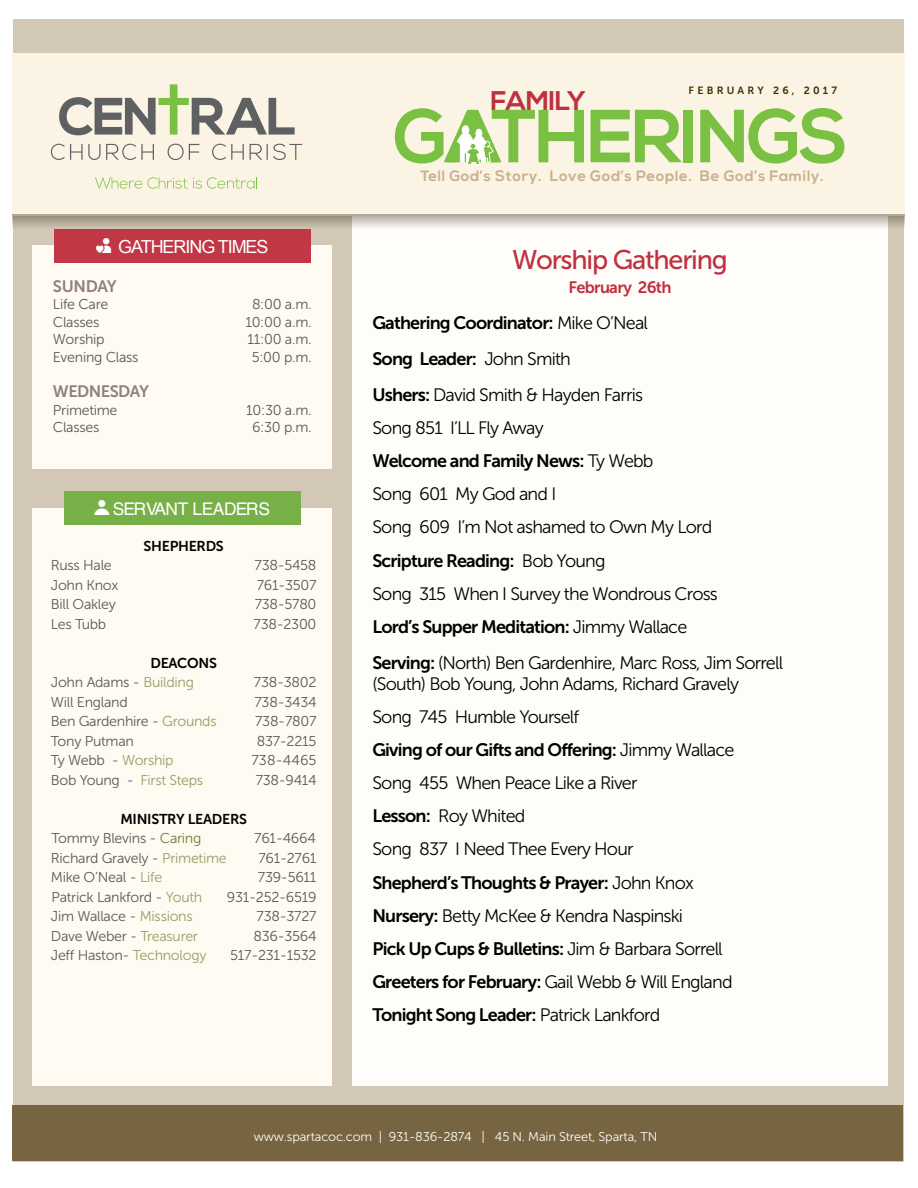
<style>
.page{position:relative;width:918px;height:1188px;background:#fff}
.page>*{position:absolute;margin:0;border:0;box-sizing:border-box;transform-origin:0 0}
.t1{font:27px "Museo Sans 500";letter-spacing:-.045em;color:#bf313f}
.t2{font:700 27px "Nexa";letter-spacing:-.02em;color:#bf313f}
.t3{font:18px/33.2px "Museo Sans 300";letter-spacing:-.045em;color:#000}
.t4{font:18px/33.2px "Museo Sans 700";letter-spacing:-.045em;color:#000}
.t5{font:18px "Arial";letter-spacing:-.06em;color:#fff}
.t6{font:16.5px "Museo Sans 700";color:#8f807d}
.t7{font:16.5px "Museo Sans 700";letter-spacing:-.045em;color:#bf313f}
.t8{font:700 15px "Nexa";letter-spacing:.04em;color:#c8b18b}
.t9{font:14.25px "Museo Sans 300";letter-spacing:-.02em;color:#555a5a}
.t10{font:14.25px "Museo Sans 700";letter-spacing:-.02em;color:#000}
.t11{font:14.25px "Museo Sans 300";letter-spacing:-.02em;color:#979d66}
.t12{font:12.75px "Museo Sans 300";letter-spacing:-.01em;color:#fffcf5}
.t13{font:10.5px "Museo Sans 700";letter-spacing:.31em;color:#413000}
.s1{color:#979d66}
.s2{color:#555a5a}
.s3{color:#727a36}
.s4{font-family:"Museo Sans 300"}
.s5{font-family:"Museo Sans 700"}
</style>
<div class="page">
<div style="left:13px;top:19px;width:891px;height:1142px;background:#d3c8b6"></div>
<div style="left:12px;top:1106px;width:891px;height:55px;background:#776441"></div>
<div style="left:352px;top:215px;width:536px;height:870px;background:#fffdfa"></div>
<div style="left:12px;top:53px;width:892px;height:162px;background:#fbf4e4"></div>
<svg style="left:51px;top:144px;width:251px;height:16px"></svg>
<svg style="left:59px;top:84px;width:236px;height:51px"></svg>
<svg style="left:95px;top:177px;width:162px;height:12px"></svg>
<svg style="left:591px;top:110px;width:90px;height:52px"></svg>
<div style="left:683px;top:110px;width:10px;height:52px;background:#7ac143"></div>
<svg style="left:700px;top:108px;width:144px;height:56px"></svg>
<svg style="left:395px;top:108px;width:189px;height:57px"></svg>
<div style="left:33px;top:508px;width:299px;height:577px;background:#fffbf2"></div>
<div style="left:64px;top:491px;width:236px;height:33px;background:#78b048"></div>
<div style="left:33px;top:246px;width:299px;height:223px;background:#fffbf2"></div>
<div style="left:54px;top:229px;width:256px;height:33px;background:#c13745"></div>
<h1 class="t2" style="left:490px;top:85px;width:97px">FAMILY</h1>
<p class="t13" style="left:689px;top:84px;width:20px">F ebruary</p>
<p class="t13" style="left:773px;top:84px;width:66px">26, 2017</p>
<p class="t5" style="left:96px;top:235px;width:174px">▼◆▲ GATHERING TIMES</p>
<p class="t6" style="left:53px;top:277px;width:12px">sunday</p>
<p class="t9" style="left:53px;top:297px;width:57px">Life Care</p>
<p class="t9" style="left:252px;top:297px;width:61px">8:00 a.m.</p>
<p class="t9" style="left:53px;top:314px;width:48px">Classes</p>
<p class="t9" style="left:245px;top:314px;width:68px">10:00 a.m.</p>
<p class="t9" style="left:53px;top:332px;width:53px">Worship</p>
<p class="t9" style="left:248px;top:332px;width:66px">11:00 a.m.</p>
<p class="t9" style="left:53px;top:349px;width:87px">Evening Class</p>
<p class="t9" style="left:252px;top:349px;width:61px">5:00 p.m.</p>
<p class="t6" style="left:53px;top:382px;width:27px">Wednesday</p>
<p class="t9" style="left:53px;top:402px;width:66px">Primetime</p>
<p class="t9" style="left:246px;top:402px;width:67px">10:30 a.m.</p>
<p class="t9" style="left:53px;top:420px;width:48px">Classes</p>
<p class="t9" style="left:252px;top:420px;width:61px">6:30 p.m.</p>
<p class="t10" style="left:144px;top:538px;width:82px">SHEPHERDS</p>
<p class="t9" style="left:51px;top:558px;width:63px">Russ Hale</p>
<p class="t9" style="left:255px;top:558px;width:64px">738-5458</p>
<p class="t9" style="left:51px;top:577px;width:69px">John Knox</p>
<p class="t9" style="left:257px;top:577px;width:61px">761-3507</p>
<p class="t9" style="left:51px;top:597px;width:67px">Bill Oakley</p>
<p class="t9" style="left:255px;top:597px;width:63px">738-5780</p>
<p class="t9" style="left:51px;top:616px;width:57px">Les Tubb</p>
<p class="t9" style="left:254px;top:616px;width:64px">738-2300</p>
<p class="t10" style="left:150px;top:655px;width:68px">DEACONS</p>
<p class="t9" style="left:51px;top:675px;width:145px">John Adams - <span class="s1">Building</span></p>
<p class="t9" style="left:254px;top:675px;width:64px">738-3802</p>
<p class="t9" style="left:51px;top:694px;width:78px">Will England</p>
<p class="t9" style="left:255px;top:694px;width:64px">738-3434</p>
<p class="t9" style="left:51px;top:714px;width:167px">Ben Gardenhire - <span class="s1">Grounds</span></p>
<p class="t9" style="left:255px;top:714px;width:63px">738-7807</p>
<p class="t9" style="left:51px;top:733px;width:85px">Tony Putman</p>
<p class="t9" style="left:257px;top:733px;width:61px">837-2215</p>
<p class="t9" style="left:51px;top:753px;width:124px">Ty Webb - <span class="s1">Worship</span></p>
<p class="t9" style="left:251px;top:753px;width:67px">738-4465</p>
<p class="t11" style="left:51px;top:772px;width:154px"><span class="s2">Bob Young -</span> First Steps</p>
<p class="t9" style="left:256px;top:772px;width:62px">738-9414</p>
<p class="t10" style="left:120px;top:811px;width:128px">MINISTRY LEADERS</p>
<p class="t9" style="left:52px;top:831px;width:151px">Tommy Blevins - <span class="s3">Caring</span></p>
<p class="t9" style="left:254px;top:831px;width:63px">761-4664</p>
<p class="t9" style="left:51px;top:850px;width:177px">Richard Gravely - <span class="s1">Primetime</span></p>
<p class="t9" style="left:258px;top:850px;width:60px">761-2761</p>
<p class="t9" style="left:51px;top:870px;width:113px">Mike O’Neal - <span class="s1">Life</span></p>
<p class="t9" style="left:258px;top:870px;width:60px">739-5611</p>
<p class="t9" style="left:51px;top:889px;width:152px">Patrick Lankford - <span class="s1">Youth</span></p>
<p class="t9" style="left:227px;top:889px;width:91px">931-252-6519</p>
<p class="t9" style="left:51px;top:909px;width:143px">Jim Wallace - <span class="s1">Missions</span></p>
<p class="t9" style="left:257px;top:909px;width:61px">738-3727</p>
<p class="t9" style="left:51px;top:928px;width:149px">Dave Weber - <span class="s1">Treasurer</span></p>
<p class="t9" style="left:254px;top:928px;width:65px">836-3564</p>
<p class="t9" style="left:51px;top:948px;width:157px">Jeff Haston- <span class="s1">Technology</span></p>
<p class="t9" style="left:230px;top:948px;width:88px">517-231-1532</p>
<p class="t8" style="left:421px;top:167px;width:405px">Tell God’s Story. Love God’s People. Be God’s Family.</p>
<h1 class="t1" style="left:512px;top:245px;width:217px">Worship Gathering</h1>
<p class="t7" style="left:569px;top:278px;width:104px">February 26th</p>
<p class="t4" style="left:372px;top:305px;width:277px;line-height:36px">Gathering Coordinator: <span class="s4">Mike O’Neal<br></span>Song Leader: <span class="s4">John Smith</span></p>
<p class="t3" style="left:372px;top:378px;width:272px"><span class="s5">Ushers:</span> David Smith &amp; Hayden Farris<br>Song 851 I’LL Fly Away</p>
<p class="t4" style="left:372px;top:444px;width:283px">Welcome and Family News: <span class="s4">Ty Webb</span></p>
<p class="t3" style="left:372px;top:478px;width:341px">Song 601 My God and I<br>Song 609 I’m Not ashamed to Own My Lord</p>
<p class="t4" style="left:372px;top:544px;width:235px">Scripture Reading: <span class="s4">Bob Young</span></p>
<p class="t3" style="left:372px;top:577px;width:347px">Song 315 When I Survey the Wondrous Cross</p>
<p class="t4" style="left:372px;top:610px;width:316px">Lord’s Supper Meditation: <span class="s4">Jimmy Wallace</span></p>
<p class="t3" style="left:372px;top:652px;width:412px;line-height:21px"><span class="s5">Serving:</span> (North) Ben Gardenhire, Marc Ross, Jim Sorrell (South) Bob Young, John Adams, Richard Gravely</p>
<p class="t3" style="left:372px;top:700px;width:208px">Song 745 Humble Yourself</p>
<p class="t4" style="left:372px;top:733px;width:363px">Giving of our Gifts and Offering: <span class="s4">Jimmy Wallace</span></p>
<p class="t3" style="left:372px;top:767px;width:267px">Song 455 When Peace Like a River<br><span class="s5">Lesson:</span> Roy Whited<br>Song 837 I Need Thee Every Hour</p>
<p class="t4" style="left:372px;top:866px;width:323px">Shepherd’s Thoughts &amp; Prayer: <span class="s4">John Knox</span></p>
<p class="t3" style="left:372px;top:899px;width:312px"><span class="s5">Nursery:</span> Betty McKee &amp; Kendra Naspinski</p>
<p class="t4" style="left:372px;top:932px;width:362px">Pick Up Cups &amp; Bulletins: <span class="s4">Jim &amp; Barbara Sorrell<br></span>Greeters for February: <span class="s4">Gail Webb &amp; Will England<br></span>Tonight Song Leader: <span class="s4">Patrick Lankford</span></p>
<p class="t12" style="left:254px;top:1129px;width:405px">www.spartacoc.com | 931-836-2874 | 45 N. Main Street, Sparta, TN</p>
</div>
